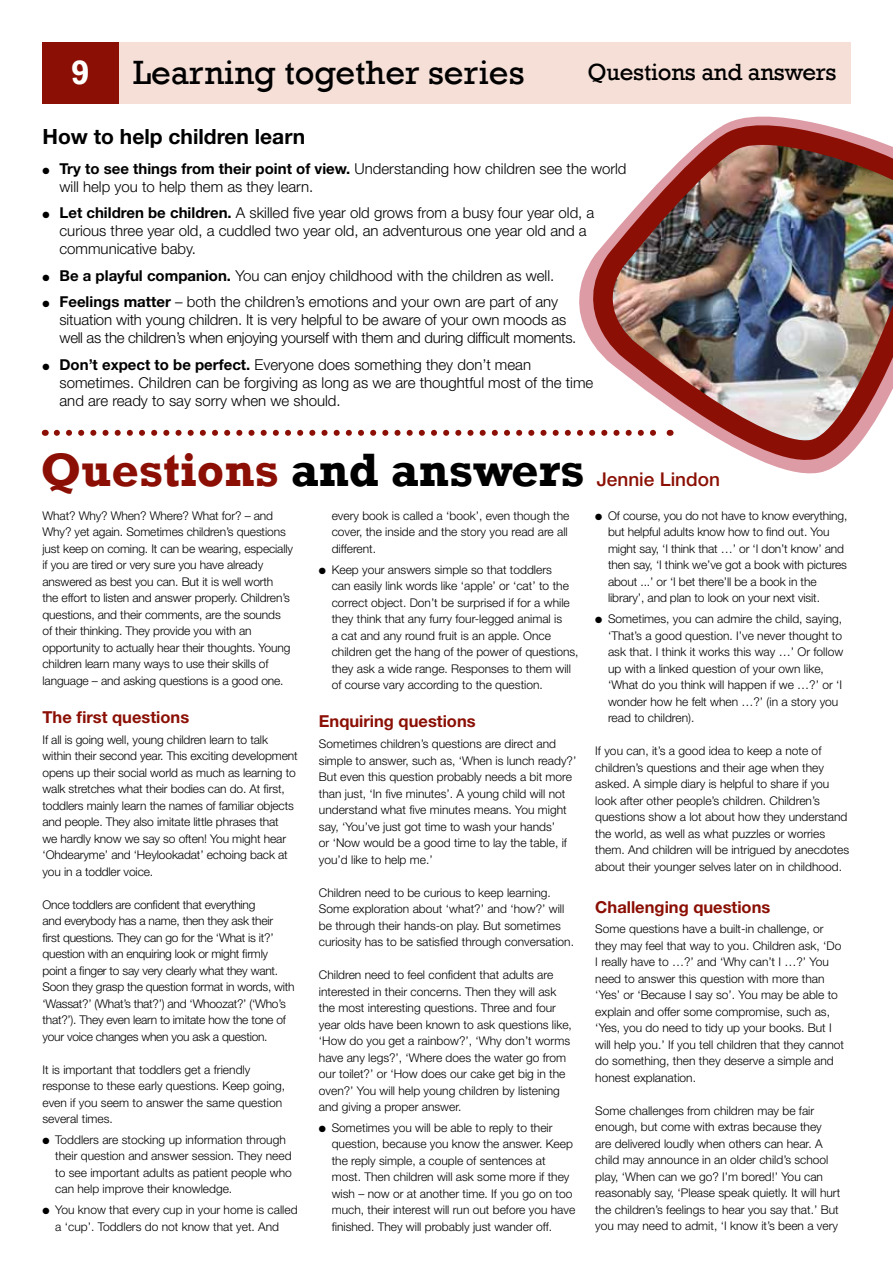
<style>
.page{position:relative;width:893px;height:1263px;background:#fff}
.page>*{position:absolute;margin:0;border:0;box-sizing:border-box;transform-origin:0 0}
.t1{font:700 48px "Rockwell";color:#000}
.t2{font:34.5px "Rockwell";color:#000}
.t3{font:24px "Rockwell";letter-spacing:-.01em;color:#000}
.t4{font:700 21px "Helvetica Neue";color:#000}
.t5{font:500 19.05px "Helvetica Neue";color:#8b0f04}
.t6{font:700 16.5px "Helvetica Neue";color:#8b0f04}
.t7{font:300 15px/18px "Helvetica Neue";color:#000}
.t8{font:300 12px/16.5px "Helvetica Neue";color:#000}
.t9{font:300 12px/16.5px "Helvetica Neue";letter-spacing:-.02em;color:#000}
.s1{font-weight:700;color:#fff}
.s2{font-weight:700}
.s3{color:#8b0f04}
</style>
<div class="page">
<div style="left:119px;top:43px;width:731px;height:61px;background:#f5dfd7"></div>
<div style="left:43px;top:43px;width:76px;height:61px;background:#8b0f04"></div>
<svg style="left:57px;top:430px;width:508px;height:6px"></svg>
<img style="left:581px;top:96px;width:312px;height:378px">
<h2 class="t2" style="left:71px;top:53px;width:455px"><span class="s1">9</span> Learning together series</h2>
<h3 class="t4" style="left:43px;top:123px;width:264px">How to help children learn</h3>
<h3 class="t3" style="left:587px;top:58px;width:251px">Questions and answers</h3>
<p class="t7" style="left:60px;top:159px;width:568px;text-indent:-17px">● <span class="s2">Try to see things from their point of view.</span> Understanding how children see the world will help you to help them as they learn.</p>
<p class="t7" style="left:60px;top:203px;width:536px;text-indent:-17px">● <span class="s2">Let children be children.</span> A skilled five year old grows from a busy four year old, a curious three year old, a cuddled two year old, an adventurous one year old and a communicative baby.</p>
<p class="t7" style="left:43px;top:266px;width:513px">● <span class="s2">Be a playful companion.</span> You can enjoy childhood with the children as well.</p>
<p class="t7" style="left:60px;top:292px;width:518px;text-indent:-17px">● <span class="s2">Feelings matter</span> – both the children’s emotions and your own are part of any situation with young children. It is very helpful to be aware of your own moods as well as the children’s when enjoying yourself with them and during difficult moments.</p>
<p class="t7" style="left:60px;top:355px;width:535px;text-indent:-17px">● <span class="s2">Don’t expect to be perfect.</span> Everyone does something they don’t mean sometimes. Children can be forgiving as long as we are thoughtful most of the time and are ready to say sorry when we should.</p>
<h1 class="t1" style="left:40px;top:441px;width:546px"><span class="s3">Questions</span> and answers</h1>
<p class="t8" style="left:43px;top:507px;width:252px">What? Why? When? Where? What for? – and Why? yet again. Sometimes children’s questions just keep on coming. It can be wearing, especially if you are tired or very sure you have already answered as best you can. But it is well worth<br>the effort to listen and answer properly. Children’s questions, and their comments, are the sounds of their thinking. They provide you with an opportunity to actually hear their thoughts. Young children learn many ways to use their skills of language – and asking questions is a good one.</p>
<h3 class="t6" style="left:43px;top:707px;width:148px">The first questions</h3>
<p class="t8" style="left:43px;top:731px;width:257px">If all is going well, young children learn to talk within their second year. This exciting development opens up their social world as much as learning to walk stretches what their bodies can do. At first, toddlers mainly learn the names of familiar objects and people. They also imitate little phrases that<br>we hardly know we say so often! You might hear ‘Ohdearyme’ and ‘Heylookadat’ echoing back at you in a toddler voice.</p>
<p class="t9" style="left:43px;top:896px;width:254px">Once toddlers are confident that everything<br>and everybody has a name, then they ask their<br>first questions. They can go for the ‘What is it?’ question with an enquiring look or might firmly point a finger to say very clearly what they want.<br>Soon they grasp the question format in words, with ‘Wassat?’ (What’s that?’) and ‘Whoozat?’ (‘Who’s that?’). They even learn to imitate how the tone of your voice changes when you ask a question.</p>
<p class="t8" style="left:43px;top:1061px;width:244px">It is important that toddlers get a friendly response to these early questions. Keep going, even if you seem to answer the same question several times.</p>
<p class="t8" style="left:55px;top:1131px;width:238px;text-indent:-13px">● Toddlers are stocking up information through their question and answer session. They need to see important adults as patient people who can help improve their knowledge.</p>
<p class="t8" style="left:43px;top:1201px;width:257px;text-align:center">● You know that every cup in your home is called a ‘cup’. Toddlers do not know that yet. And</p>
<p class="t8" style="left:332px;top:507px;width:239px">every book is called a ‘book’, even though the cover, the inside and the story you read are all different.</p>
<p class="t8" style="left:332px;top:561px;width:248px;text-indent:-13px">● Keep your answers simple so that toddlers<br>can easily link words like ‘apple’ or ‘cat’ to the correct object. Don’t be surprised if for a while they think that any furry four-legged animal is<br>a cat and any round fruit is an apple. Once children get the hang of the power of questions, they ask a wide range. Responses to them will of course vary according to the question.</p>
<h3 class="t6" style="left:319px;top:711px;width:158px">Enquiring questions</h3>
<p class="t8" style="left:319px;top:735px;width:259px">Sometimes children’s questions are direct and simple to answer, such as, ‘When is lunch ready?’ But even this question probably needs a bit more than just, ‘In five minutes’. A young child will not understand what five minutes means. You might say, ‘You’ve just got time to wash your hands’<br>or ‘Now would be a good time to lay the table, if you’d like to help me.’</p>
<p class="t8" style="left:319px;top:884px;width:257px">Children need to be curious to keep learning.<br>Some exploration about ‘what?’ and ‘how?’ will be through their hands-on play. But sometimes curiosity has to be satisfied through conversation.</p>
<p class="t8" style="left:319px;top:966px;width:254px">Children need to feel confident that adults are interested in their concerns. Then they will ask the most interesting questions. Three and four year olds have been known to ask questions like, ‘How do you get a rainbow?’, ‘Why don’t worms have any legs?’, ‘Where does the water go from our toilet?’ or ‘How does our cake get big in the oven?’ You will help young children by listening and giving a proper answer.</p>
<p class="t8" style="left:332px;top:1119px;width:245px;text-indent:-13px">● Sometimes you will be able to reply to their question, because you know the answer. Keep the reply simple, a couple of sentences at most. Then children will ask some more if they wish – now or at another time. If you go on too much, their interest will run out before you have finished. They will probably just wander off.</p>
<h3 class="t5" style="left:597px;top:468px;width:125px">Jennie Lindon</h3>
<p class="t8" style="left:608px;top:507px;width:241px;text-indent:-13px">● Of course, you do not have to know everything, but helpful adults know how to find out. You might say, ‘I think that …’ or ‘I don’t know’ and then say, ‘I think we’ve got a book with pictures about ...’ or ‘I bet there’ll be a book in the library’, and plan to look on your next visit.</p>
<p class="t8" style="left:608px;top:610px;width:237px;text-indent:-13px">● Sometimes, you can admire the child, saying, ‘That’s a good question. I’ve never thought to ask that. I think it works this way …’ Or follow up with a linked question of your own like, ‘What do you think will happen if we …?’ or ‘I wonder how he felt when …?’ (in a story you read to children).</p>
<p class="t8" style="left:595px;top:742px;width:255px">If you can, it’s a good idea to keep a note of children’s questions and their age when they asked. A simple diary is helpful to share if you look after other people’s children. Children’s questions show a lot about how they understand the world, as well as what puzzles or worries them. And children will be intrigued by anecdotes about their younger selves later on in childhood.</p>
<h3 class="t6" style="left:595px;top:896px;width:177px">Challenging questions</h3>
<p class="t8" style="left:595px;top:921px;width:250px">Some questions have a built-in challenge, or they may feel that way to you. Children ask, ‘Do I really have to …?’ and ‘Why can’t I …?’ You need to answer this question with more than ‘Yes’ or ‘Because I say so’. You may be able to explain and offer some compromise, such as, ‘Yes, you do need to tidy up your books. But I will help you.’ If you tell children that they cannot do something, then they deserve a simple and honest explanation.</p>
<p class="t8" style="left:595px;top:1102px;width:246px">Some challenges from children may be fair enough, but come with extras because they are delivered loudly when others can hear. A child may announce in an older child’s school play, ‘When can we go? I’m bored!’ You can reasonably say, ‘Please speak quietly. It will hurt the children’s feelings to hear you say that.’ But you may need to admit, ‘I know it’s been a very</p>
</div>
